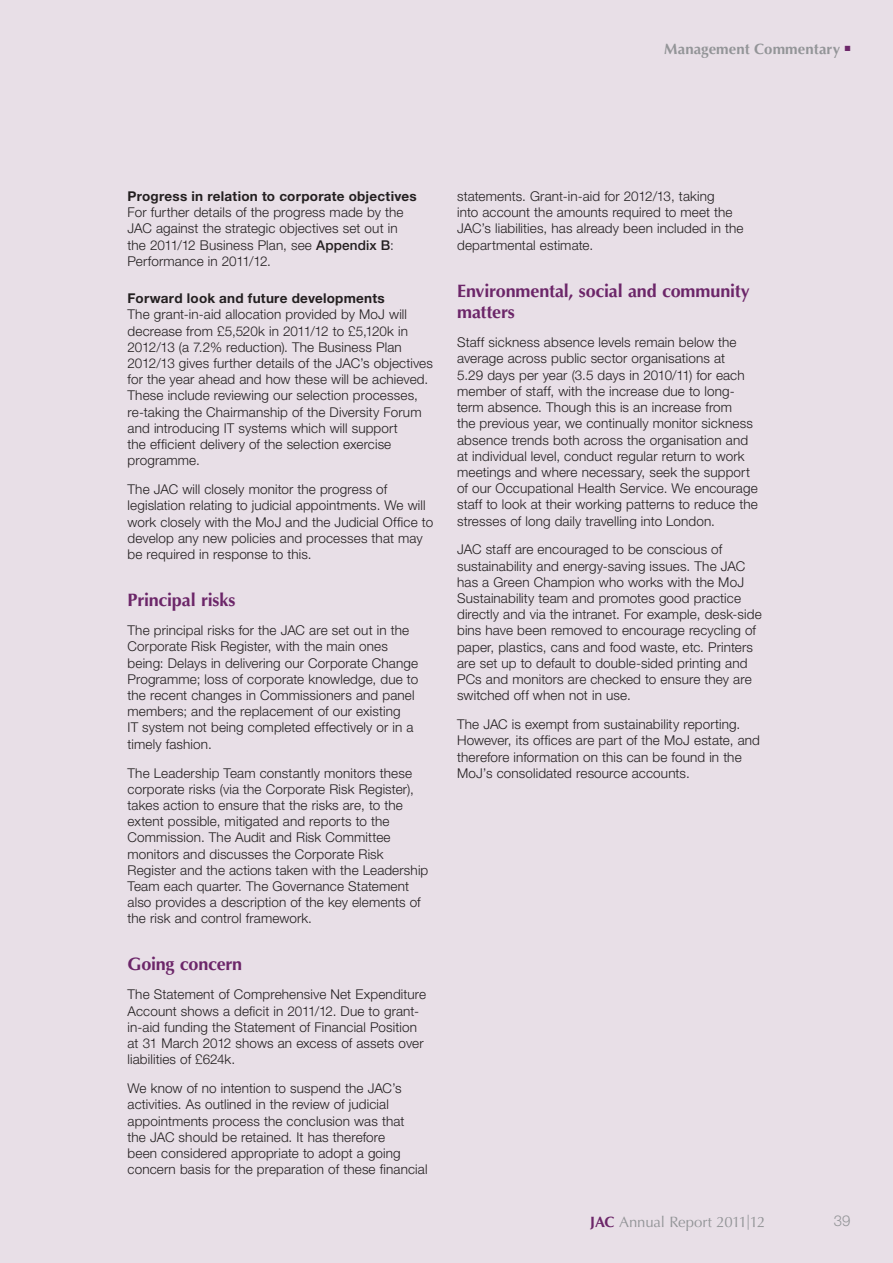
<style>
.page{position:relative;width:893px;height:1263px;background:#fff}
.page>*{position:absolute;margin:0;border:0;box-sizing:border-box;transform-origin:0 0}
.ACCOUNT_SUB_HEAD_1{font:700 18px/21.6px "Optima LT Std";letter-spacing:-.01em;color:#6c2669}
.t1{font:15px "Optima LT Std";letter-spacing:-.015em;color:#939598}
.t2{font:700 15px "Optima LT Std";letter-spacing:.005em;color:#939598}
.t3{font:300 15px "Helvetica Neue LT Pro";color:#939598}
.ACCOUNT_copy{font:300 13.5px/16.2px "Helvetica Neue LT Pro";letter-spacing:.01em;color:#231f20}
.ACCOUNT_SUB_HEAD_2{font:700 13.5px "Helvetica Neue LT Pro";letter-spacing:.02em;color:#231f20}
.s1{color:#6c2669}
.s2{font-weight:500}
.s3{font-weight:700;color:#6c2669}
</style>
<div class="page">
<div style="left:1px;top:0;width:892px;height:1263px;background:#e8dfe7"></div>
<p class="t2" style="left:664px;top:40px;width:188px">Management Commentary <span class="s1">■</span></p>
<p class="ACCOUNT_SUB_HEAD_2" style="left:128px;top:188px;width:291px">Progress in relation to corporate objectives</p>
<p class="ACCOUNT_copy" style="left:128px;top:204px;width:277px">For further details of the progress made by the JAC against the strategic objectives set out in the 2011/12 Business Plan, see <span class="s2">Appendix B</span>:<br>Performance in 2011/12.</p>
<p class="ACCOUNT_SUB_HEAD_2" style="left:128px;top:290px;width:259px">Forward look and future developments</p>
<p class="ACCOUNT_copy" style="left:128px;top:306px;width:307px">The grant-in-aid allocation provided by MoJ will decrease from £5,520k in 2011/12 to £5,120k in 2012/13 (a 7.2% reduction). The Business Plan 2012/13 gives further details of the JAC’s objectives for the year ahead and how these will be achieved.<br>These include reviewing our selection processes, re-taking the Chairmanship of the Diversity Forum and introducing IT systems which will support<br>the efficient delivery of the selection exercise programme.</p>
<p class="ACCOUNT_copy" style="left:128px;top:481px;width:307px">The JAC will closely monitor the progress of legislation relating to judicial appointments. We will work closely with the MoJ and the Judicial Office to develop any new policies and processes that may be required in response to this.</p>
<p class="ACCOUNT_SUB_HEAD_1" style="left:128px;top:589px;width:109px">Principal risks</p>
<p class="ACCOUNT_copy" style="left:128px;top:622px;width:292px">The principal risks for the JAC are set out in the Corporate Risk Register, with the main ones being: Delays in delivering our Corporate Change Programme; loss of corporate knowledge, due to the recent changes in Commissioners and panel members; and the replacement of our existing<br>IT system not being completed effectively or in a timely fashion.</p>
<p class="ACCOUNT_copy" style="left:128px;top:764px;width:302px">The Leadership Team constantly monitors these corporate risks (via the Corporate Risk Register), takes action to ensure that the risks are, to the extent possible, mitigated and reports to the Commission. The Audit and Risk Committee monitors and discusses the Corporate Risk Register and the actions taken with the Leadership Team each quarter. The Governance Statement also provides a description of the key elements of the risk and control framework.</p>
<p class="ACCOUNT_SUB_HEAD_1" style="left:128px;top:954px;width:116px">Going concern</p>
<p class="ACCOUNT_copy" style="left:128px;top:986px;width:300px">The Statement of Comprehensive Net Expenditure Account shows a deficit in 2011/12. Due to grant&shy;in-aid funding the Statement of Financial Position at 31 March 2012 shows an excess of assets over liabilities of £624k.</p>
<p class="ACCOUNT_copy" style="left:128px;top:1080px;width:301px">We know of no intention to suspend the JAC’s activities. As outlined in the review of judicial appointments process the conclusion was that<br>the JAC should be retained. It has therefore<br>been considered appropriate to adopt a going concern basis for the preparation of these financial</p>
<p class="ACCOUNT_copy" style="left:457px;top:188px;width:288px">statements. Grant-in-aid for 2012/13, taking<br>into account the amounts required to meet the JAC’s liabilities, has already been included in the departmental estimate.</p>
<p class="ACCOUNT_SUB_HEAD_1" style="left:457px;top:280px;width:294px">Environmental, social and community matters</p>
<p class="ACCOUNT_copy" style="left:457px;top:334px;width:302px">Staff sickness absence levels remain below the average across public sector organisations at<br>5.29 days per year (3.5 days in 2010/11) for each member of staff, with the increase due to long&shy;term absence. Though this is an increase from<br>the previous year, we continually monitor sickness absence trends both across the organisation and at individual level, conduct regular return to work meetings and where necessary, seek the support of our Occupational Health Service. We encourage staff to look at their working patterns to reduce the stresses of long daily travelling into London.</p>
<p class="ACCOUNT_copy" style="left:457px;top:541px;width:306px">JAC staff are encouraged to be conscious of sustainability and energy-saving issues. The JAC has a Green Champion who works with the MoJ Sustainability team and promotes good practice directly and via the intranet. For example, desk-side bins have been removed to encourage recycling of paper, plastics, cans and food waste, etc. Printers are set up to default to double-sided printing and PCs and monitors are checked to ensure they are switched off when not in use.</p>
<p class="ACCOUNT_copy" style="left:457px;top:716px;width:304px">The JAC is exempt from sustainability reporting.<br>However, its offices are part of the MoJ estate, and therefore information on this can be found in the MoJ’s consolidated resource accounts.</p>
<p class="t1" style="left:590px;top:1213px;width:177px"><span class="s3">JAC</span> Annual Report 2011|12</p>
<p class="t3" style="left:834px;top:1212px;width:18px">39</p>
</div>
